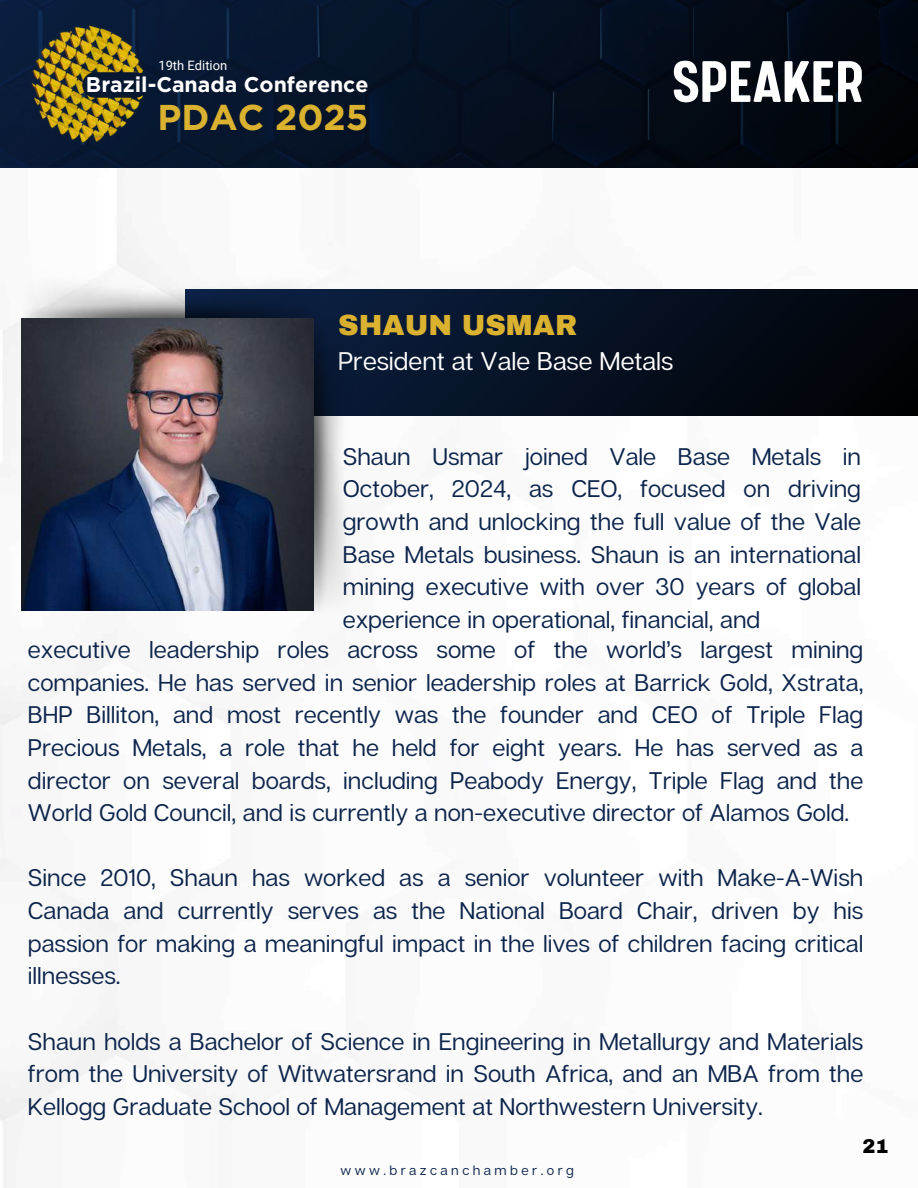
<style>
.page{position:relative;width:918px;height:1188px;background:#fff}
.page>*{position:absolute;margin:0;border:0;box-sizing:border-box;transform-origin:0 0}
.t1{font:700 66px "Calps";color:#fff}
.t2{font:700 35.85px "Gotham";color:#dbb130}
.t3{font:900 28.5px "Archivo";color:#dbb130}
.t4{font:25.5px "Articulat CF";color:#fff}
.t5{font:24px/32.7px "Articulat CF";color:#0d254c;text-align:justify}
.t6{font:700 21.3px "Gotham";color:#fff}
.t7{font:900 19.5px "Archivo";color:#000}
.t8{font:13.5px "Articulat CF";letter-spacing:.255em;color:#0d254c}
.t9{font:12.9px "Roboto";color:#fff}
</style>
<div class="page">
<img style="left:0;top:167px;width:918px;height:1021px">
<svg style="left:322px;top:290px;width:596px;height:126px;background:#050f1e"></svg>
<img style="left:0;top:0;width:918px;height:167px">
<img style="left:28px;top:24px;width:120px;height:120px">
<div style="left:82px;top:72px;width:66px;height:26px;background:#081830;border-radius:13px"></div>
<img style="left:313px;top:314px;width:50px;height:300px">
<img style="left:21px;top:270px;width:301px;height:49px">
<img style="left:22px;top:319px;width:291px;height:291px">
<p class="t9" style="left:158px;top:58px;width:70px">19th Edition</p>
<h2 class="t2" style="left:158px;top:95px;width:212px">PDAC 2025</h2>
<p class="t6" style="left:86px;top:72px;width:284px">Brazil-Canada Conference</p>
<p class="t3" style="left:338px;top:310px;width:240px">SHAUN USMAR</p>
<h1 class="t1" style="left:672px;top:54px;width:193px">SPEAKER</h1>
<p class="t4" style="left:338px;top:345px;width:337px">President at Vale Base Metals</p>
<p class="t5" style="left:343px;top:439px;width:520px">Shaun Usmar joined Vale Base Metals in October, 2024, as CEO, focused on driving growth and unlocking the full value of the Vale Base Metals business. Shaun is an international mining executive with over 30 years of global experience in operational, financial, and</p>
<p class="t5" style="left:28px;top:633px;width:837px">executive leadership roles across some of the world’s largest mining companies. He has served in senior leadership roles at Barrick Gold, Xstrata, BHP Billiton, and most recently was the founder and CEO of Triple Flag Precious Metals, a role that he held for eight years. He has served as a director on several boards, including Peabody Energy, Triple Flag and the World Gold Council, and is currently a non-executive director of Alamos Gold.</p>
<p class="t5" style="left:28px;top:861px;width:837px">Since 2010, Shaun has worked as a senior volunteer with Make-A-Wish Canada and currently serves as the National Board Chair, driven by his passion for making a meaningful impact in the lives of children facing critical illnesses.</p>
<p class="t5" style="left:28px;top:1024px;width:837px">Shaun holds a Bachelor of Science in Engineering in Metallurgy and Materials from the University of Witwatersrand in South Africa, and an MBA from the Kellogg Graduate School of Management at Northwestern University.</p>
<p class="t8" style="left:341px;top:1162px;width:235px">www.brazcanchamber.org</p>
<p class="t7" style="left:863px;top:1135px;width:28px">21</p>
</div>
